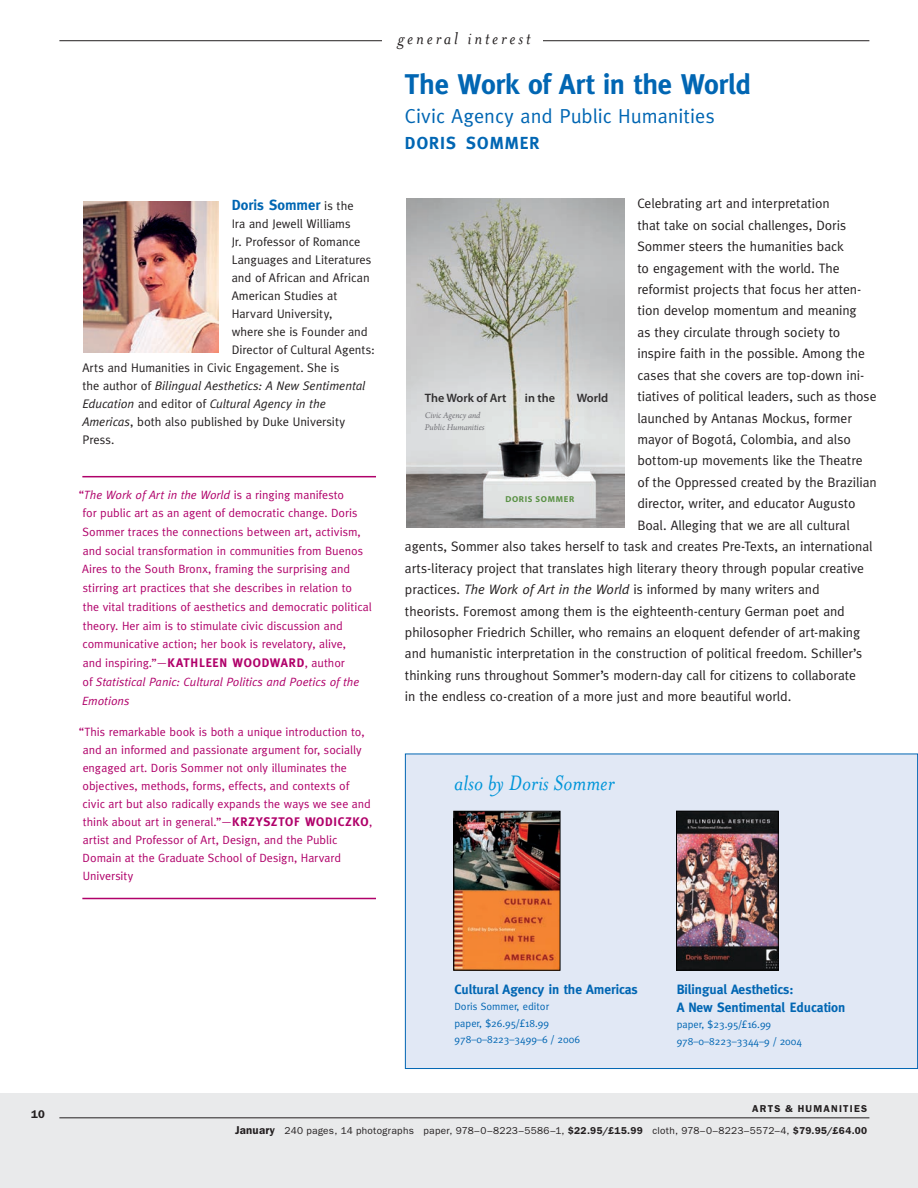
<style>
.page{position:relative;width:918px;height:1188px;background:#fff}
.page>*{position:absolute;margin:0;border:0;box-sizing:border-box;transform-origin:0 0}
._01_Title_Front{font:700 28.5px "Meta";letter-spacing:-.01em;color:#0166b3}
._33_Box_ISBN_lining{font:italic 24px "Mrs Eaves";color:#0095d9}
._02_Subtitle_front{font:20.25px "Meta";color:#0166b3}
.t1{font:italic 19.5px "Mrs Eaves";letter-spacing:.145em;color:#231f20}
._03_Author_front{font:700 17.4px "Meta";letter-spacing:.06em;color:#0166b3}
._09_Author_Bio{font:700 14.7px "Meta";color:#0166b3}
._07_Text{font:13.65px "Meta";letter-spacing:-.005em;color:#231f20}
._31_Box_Titles{font:700 13.5px "Meta";color:#0166b3}
._09_Author_Bio-2{font:12.45px "Meta";color:#231f20}
._09_Author_Bio-3{font:italic 12.45px "Meta";letter-spacing:-.005em;color:#231f20}
.t2{font:600 12.15px "Myriad Pro";color:#312f30}
._06_First_Blurb{font:12px/18.8px "Meta";color:#b0016a}
._06_Last_Blurb{font:12px/18px "Meta";color:#b0016a}
.t3{font:600 11.25px "Franklin Gothic";color:#231f20}
._32_Box_Non-Title{font:10.5px "Meta";color:#0166b3}
._13_Biblio_ISBN_pric{font:10.05px "Franklin Gothic";letter-spacing:.03em;color:#231f20}
._11_Biblio_Subject_C{font:600 10.05px "Franklin Gothic";letter-spacing:.12em;color:#231f20}
.t4{font:italic 9.15px/12.8px "Arno Pro";letter-spacing:-.005em;color:#727277}
.t5{font:700 8.7px "Myriad Pro";letter-spacing:.08em;color:#599144}
.s1{font-weight:400;font-size:12.45px;color:#231f20}
.s2{font-style:normal}
.s3{font-style:italic}
.s4{font-weight:700;font-size:12.45px}
.s5{font-weight:600;font-size:11.4px}
.s6{font-weight:600}
</style>
<div class="page">
<hr style="left:59px;top:40px;width:810px;height:1px;background:#231f20">
<div style="left:382px;top:17px;width:161px;height:38px;background:#fff"></div>
<div style="left:0;top:1094px;width:918px;height:94px;background:#e9eaeb"></div>
<hr style="left:59px;top:1117px;width:810px;height:1px;background:#231f20">
<hr style="left:82px;top:476px;width:294px;height:1px;background:#b0016a">
<hr style="left:82px;top:898px;width:294px;height:1px;background:#b0016a">
<div style="left:405px;top:754px;width:513px;height:315px;background:#e1e8f5"></div>
<div style="left:405px;top:754px;width:513px;height:315px;border:1px solid #0166b3"></div>
<img style="left:456px;top:813px;width:102px;height:155px">
<div style="left:454px;top:811px;width:106px;height:159px;border:1px solid #000"></div>
<img style="left:678px;top:813px;width:98px;height:155px">
<div style="left:676px;top:811px;width:102px;height:159px;border:1px solid #000"></div>
<img style="left:84px;top:201px;width:135px;height:151px">
<img style="left:406px;top:198px;width:218px;height:329px">
<p class="_09_Author_Bio" style="left:232px;top:196px;width:123px">Doris Sommer <span class="s1">is the</span></p>
<p class="_09_Author_Bio-2" style="left:232px;top:216px;width:120px">Ira and Jewell Williams</p>
<p class="_09_Author_Bio-2" style="left:232px;top:234px;width:130px">Jr. Professor of Romance</p>
<p class="_09_Author_Bio-2" style="left:232px;top:252px;width:141px">Languages and Literatures</p>
<p class="_09_Author_Bio-2" style="left:232px;top:270px;width:139px">and of African and African</p>
<p class="_09_Author_Bio-2" style="left:232px;top:288px;width:107px">American Studies at</p>
<p class="_09_Author_Bio-2" style="left:232px;top:306px;width:102px">Harvard University,</p>
<p class="_09_Author_Bio-2" style="left:232px;top:324px;width:138px">where she is Founder and</p>
<p class="_09_Author_Bio-2" style="left:232px;top:342px;width:145px">Director of Cultural Agents:</p>
<p class="_09_Author_Bio-2" style="left:82px;top:360px;width:258px">Arts and Humanities in Civic Engagement. She is</p>
<p class="_09_Author_Bio-3" style="left:82px;top:378px;width:285px"><span class="s2">the author of</span> Bilingual Aesthetics: A New Sentimental</p>
<p class="_09_Author_Bio-3" style="left:82px;top:396px;width:245px">Education <span class="s2">and editor of</span> Cultural Agency in the</p>
<p class="_09_Author_Bio-2" style="left:82px;top:414px;width:264px"><span class="s3">Americas</span>, both also published by Duke University</p>
<p class="_09_Author_Bio-2" style="left:82px;top:432px;width:33px">Press.</p>
<p class="_06_First_Blurb" style="left:79px;top:485px;width:294px">“<span class="s3">The Work of Art in the World</span> is a ringing manifesto<br>for public art as an agent of democratic change. Doris Sommer traces the connections between art, activism, and social transformation in communities from Buenos Aires to the South Bronx, framing the surprising and stirring art practices that she describes in relation to<br>the vital traditions of aesthetics and democratic political theory. Her aim is to stimulate civic discussion and communicative action; her book is revelatory, alive,<br>and inspiring.”—<span class="s4">KATHLEEN WOODWARD</span>, author<br>of <span class="s3">Statistical Panic: Cultural Politics and Poetics of the Emotions</span></p>
<p class="_06_Last_Blurb" style="left:83px;top:723px;width:291px;text-indent:-4px">“This remarkable book is both a unique introduction to, and an informed and passionate argument for, socially engaged art. Doris Sommer not only illuminates the objectives, methods, forms, effects, and contexts of civic art but also radically expands the ways we see and think about art in general.”—<span class="s4">KRZYSZTOF WODICZKO</span>, artist and Professor of Art, Design, and the Public Domain at the Graduate School of Design, Harvard University</p>
<h3 class="t1" style="left:398px;top:28px;width:134px">general interest</h3>
<p class="_01_Title_Front" style="left:405px;top:68px;width:348px">The Work of Art in the World</p>
<p class="_02_Subtitle_front" style="left:405px;top:104px;width:311px">Civic Agency and Public Humanities</p>
<p class="_03_Author_front" style="left:405px;top:133px;width:136px">DORIS SOMMER</p>
<p class="_07_Text" style="left:637px;top:196px;width:194px">Celebrating art and interpretation</p>
<p class="_07_Text" style="left:637px;top:217px;width:210px">that take on social challenges, Doris</p>
<p class="_07_Text" style="left:637px;top:238px;width:208px">Sommer steers the humanities back</p>
<p class="_07_Text" style="left:637px;top:260px;width:204px">to engagement with the world. The</p>
<p class="_07_Text" style="left:637px;top:281px;width:225px">reformist projects that focus her atten-</p>
<p class="_07_Text" style="left:637px;top:303px;width:221px">tion develop momentum and meaning</p>
<p class="_07_Text" style="left:637px;top:324px;width:205px">as they circulate through society to</p>
<p class="_07_Text" style="left:637px;top:346px;width:229px">inspire faith in the possible. Among the</p>
<p class="_07_Text" style="left:637px;top:367px;width:228px">cases that she covers are top-down ini-</p>
<p class="_07_Text" style="left:637px;top:389px;width:241px">tiatives of political leaders, such as those</p>
<p class="_07_Text" style="left:637px;top:410px;width:216px">launched by Antanas Mockus, former</p>
<p class="_07_Text" style="left:637px;top:431px;width:215px">mayor of Bogotá, Colombia, and also</p>
<p class="_07_Text" style="left:637px;top:453px;width:227px">bottom-up movements like the Theatre</p>
<p class="_07_Text" style="left:637px;top:474px;width:241px">of the Oppressed created by the Brazilian</p>
<p class="_07_Text" style="left:637px;top:496px;width:220px">director, writer, and educator Augusto</p>
<p class="_07_Text" style="left:637px;top:517px;width:214px">Boal. Alleging that we are all cultural</p>
<p class="_07_Text" style="left:405px;top:539px;width:469px">agents, Sommer also takes herself to task and creates Pre-Texts, an international</p>
<p class="_07_Text" style="left:405px;top:560px;width:461px">arts-literacy project that translates high literary theory through popular creative</p>
<p class="_07_Text" style="left:405px;top:582px;width:416px">practices. <span class="s3">The Work of Art in the World</span> is informed by many writers and</p>
<p class="_07_Text" style="left:405px;top:603px;width:441px">theorists. Foremost among them is the eighteenth-century German poet and</p>
<p class="_07_Text" style="left:405px;top:624px;width:457px">philosopher Friedrich Schiller, who remains an eloquent defender of art-making</p>
<p class="_07_Text" style="left:405px;top:646px;width:459px">and humanistic interpretation in the construction of political freedom. Schiller’s</p>
<p class="_07_Text" style="left:405px;top:667px;width:452px">thinking runs throughout Sommer’s modern-day call for citizens to collaborate</p>
<p class="_07_Text" style="left:405px;top:689px;width:388px">in the endless co-creation of a more just and more beautiful world.</p>
<p class="t2" style="left:425px;top:390px;width:83px">The Work of Art</p>
<p class="t2" style="left:525px;top:390px;width:32px">in the</p>
<p class="t2" style="left:577px;top:390px;width:33px">World</p>
<p class="t4" style="left:425px;top:409px;width:61px">Civic Agency and<br>Public Humanities</p>
<p class="t5" style="left:505px;top:494px;width:70px">DORIS SOMMER</p>
<p class="_33_Box_ISBN_lining" style="left:454px;top:770px;width:162px">also by Doris Sommer</p>
<p class="t3" style="left:31px;top:1108px;width:15px">10</p>
<p class="_31_Box_Titles" style="left:454px;top:981px;width:185px">Cultural Agency in the Americas</p>
<p class="_32_Box_Non-Title" style="left:454px;top:1001px;width:96px">Doris Sommer, editor</p>
<p class="_32_Box_Non-Title" style="left:454px;top:1017px;width:96px">paper, $26.95/£18.99</p>
<p class="_32_Box_Non-Title" style="left:454px;top:1034px;width:127px">978–0–8223–3499–6 / 2006</p>
<p class="_31_Box_Titles" style="left:677px;top:981px;width:118px">Bilingual Aesthetics:</p>
<p class="_31_Box_Titles" style="left:677px;top:999px;width:170px">A New Sentimental Education</p>
<p class="_32_Box_Non-Title" style="left:677px;top:1019px;width:96px">paper, $23.95/£16.99</p>
<p class="_32_Box_Non-Title" style="left:677px;top:1035px;width:127px">978–0–8223–3344–9 / 2004</p>
<p class="_11_Biblio_Subject_C" style="left:752px;top:1103px;width:117px">ARTS &amp; HUMANITIES</p>
<p class="_13_Biblio_ISBN_pric" style="left:235px;top:1125px;width:634px"><span class="s5">January</span> 240 pages, 14 photographs paper, 978–0–8223–5586–1, <span class="s6">$22.95/£15.99</span> cloth, 978–0–8223–5572–4, <span class="s6">$79.95/£64.00</span></p>
</div>
